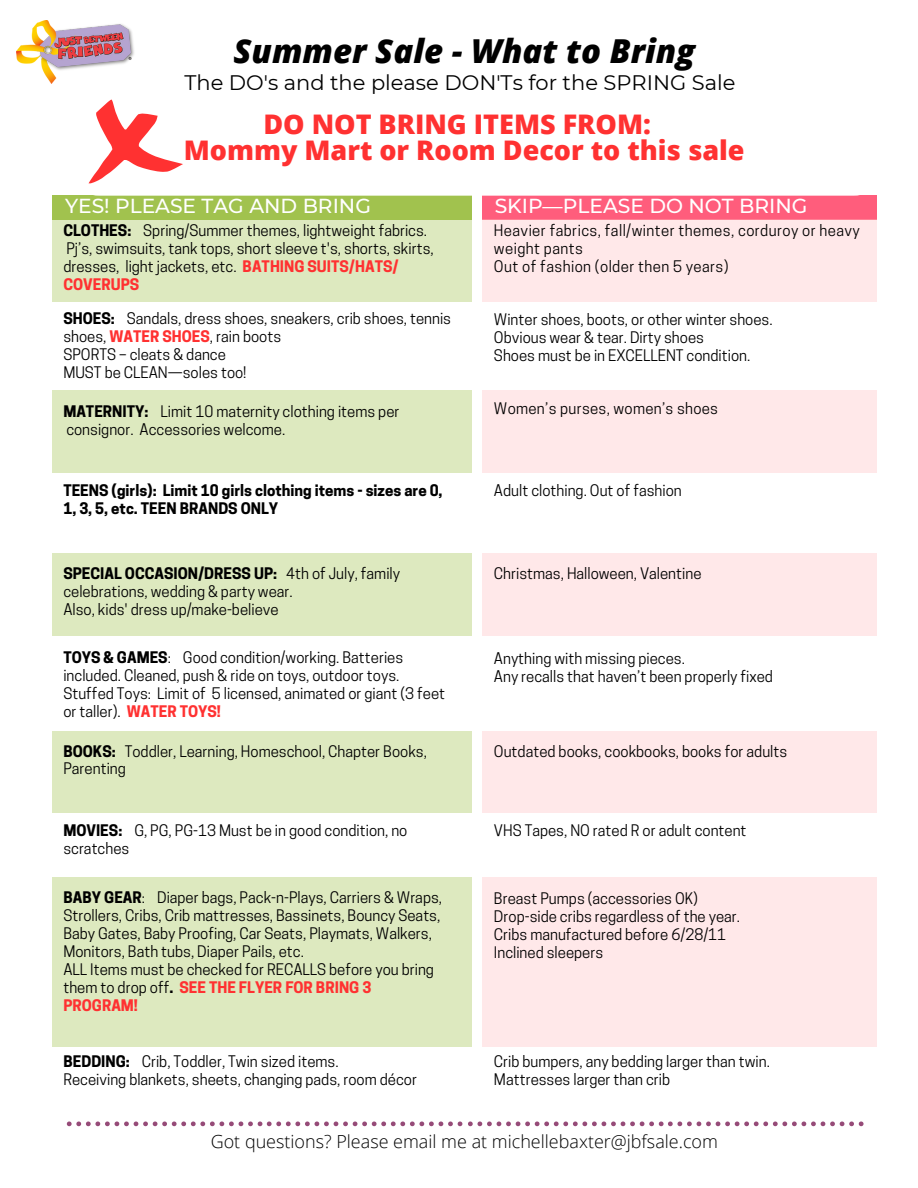
<style>
.page{position:relative;width:918px;height:1188px;background:#fff}
.page>*{position:absolute;margin:0;border:0;box-sizing:border-box;transform-origin:0 0}
.t1{font:italic 800 33px "Open Sans";color:#000}
.t2{font:800 27px/25.8px "Open Sans";color:#ff3131;text-align:center}
.t3{font:21px "Montserrat";color:#000}
.t4{font:500 20.25px "Montserrat";color:#fff}
.t5{font:300 18px "Open Sans";color:#000}
.t6{font:15px/18px "Cooper Hewitt";color:#000}
.t7{font:15px/17.9px "Cooper Hewitt";letter-spacing:.025em;color:#000}
.t8{font:700 15px/17.9px "Cooper Hewitt";color:#000}
.t9{font:15px "Cooper Hewitt";letter-spacing:.02em;color:#000}
.s1{font-weight:700}
.s2{font-weight:700;color:#ff3131}
</style>
<div class="page">
<div style="left:52px;top:195px;width:419px;height:24px;background:#a1c24e"></div>
<div style="left:482px;top:195px;width:395px;height:24px;background:#ff5d7c"></div>
<div style="left:52px;top:219px;width:419px;height:82px;background:#dde9bf"></div>
<div style="left:482px;top:219px;width:395px;height:82px;background:#ffe8e9"></div>
<div style="left:52px;top:391px;width:419px;height:82px;background:#dde9bf"></div>
<div style="left:482px;top:391px;width:395px;height:82px;background:#ffe8e9"></div>
<div style="left:52px;top:553px;width:419px;height:82px;background:#dde9bf"></div>
<div style="left:482px;top:553px;width:395px;height:82px;background:#ffe8e9"></div>
<div style="left:52px;top:731px;width:419px;height:82px;background:#dde9bf"></div>
<div style="left:482px;top:731px;width:395px;height:82px;background:#ffe8e9"></div>
<div style="left:52px;top:877px;width:419px;height:170px;background:#dde9bf"></div>
<div style="left:482px;top:877px;width:395px;height:170px;background:#ffe8e9"></div>
<img style="left:17px;top:20px;width:117px;height:63px">
<svg style="left:67px;top:1122px;width:395px;height:4px"></svg>
<svg style="left:468px;top:1122px;width:396px;height:4px"></svg>
<div style="left:63px;top:124px;width:827px;height:72px;background:#fff;border-radius:36px"></div>
<svg style="left:89px;top:100px;width:94px;height:83px"></svg>
<h1 class="t1" style="left:233px;top:28px;width:463px">Summer Sale - What to Bring</h1>
<h3 class="t3" style="left:184px;top:70px;width:553px">The DO's and the please DON'Ts for the SPRING Sale</h3>
<h2 class="t2" style="left:184px;top:111px;width:562px">DO NOT BRING ITEMS FROM:<br>Mommy Mart or Room Decor to this sale</h2>
<h3 class="t4" style="left:65px;top:194px;width:307px">YES! PLEASE TAG AND BRING</h3>
<h3 class="t4" style="left:495px;top:194px;width:314px">SKIP—PLEASE DO NOT BRING</h3>
<p class="t6" style="left:63px;top:223px;width:372px"><span class="s1">CLOTHES:</span> Spring/Summer themes, lightweight fabrics.<br>Pj’s, swimsuits, tank tops, short sleeve t's, shorts, skirts, dresses, light jackets, etc. <span class="s2">BATHING SUITS/HATS/ COVERUPS</span></p>
<p class="t7" style="left:494px;top:223px;width:367px">Heavier fabrics, fall/winter themes, corduroy or heavy weight pants<br>Out of fashion (older then 5 years)</p>
<p class="t6" style="left:63px;top:311px;width:389px"><span class="s1">SHOES:</span> Sandals, dress shoes, sneakers, crib shoes, tennis shoes, <span class="s2">WATER SHOES</span>, rain boots<br>SPORTS – cleats &amp; dance<br>MUST be CLEAN—soles too!</p>
<p class="t6" style="left:494px;top:312px;width:280px">Winter shoes, boots, or other winter shoes.<br>Obvious wear &amp; tear. Dirty shoes<br>Shoes must be in EXCELLENT condition.</p>
<p class="t6" style="left:63px;top:404px;width:338px"><span class="s1">MATERNITY:</span> Limit 10 maternity clothing items per consignor. Accessories welcome.</p>
<p class="t9" style="left:494px;top:403px;width:226px">Women’s purses, women’s shoes</p>
<p class="t8" style="left:63px;top:484px;width:381px">TEENS (girls): Limit 10 girls clothing items - sizes are 0,<br>1, 3, 5, etc. TEEN BRANDS ONLY</p>
<p class="t6" style="left:494px;top:484px;width:189px">Adult clothing. Out of fashion</p>
<p class="t6" style="left:63px;top:566px;width:338px"><span class="s1">SPECIAL OCCASION/DRESS UP:</span> 4th of July, family celebrations, wedding &amp; party wear.<br>Also, kids' dress up/make-believe</p>
<p class="t6" style="left:494px;top:566px;width:209px">Christmas, Halloween, Valentine</p>
<p class="t6" style="left:63px;top:651px;width:383px"><span class="s1">TOYS &amp; GAMES</span>: Good condition/working. Batteries included. Cleaned, push &amp; ride on toys, outdoor toys.<br>Stuffed Toys: Limit of 5 licensed, animated or giant (3 feet or taller). <span class="s2">WATER TOYS!</span></p>
<p class="t6" style="left:494px;top:652px;width:280px">Anything with missing pieces.<br>Any recalls that haven’t been properly fixed</p>
<p class="t6" style="left:63px;top:744px;width:365px"><span class="s1">BOOKS:</span> Toddler, Learning, Homeschool, Chapter Books,<br>Parenting</p>
<p class="t6" style="left:494px;top:744px;width:295px">Outdated books, cookbooks, books for adults</p>
<p class="t6" style="left:63px;top:823px;width:346px"><span class="s1">MOVIES:</span> G, PG, PG-13 Must be in good condition, no scratches</p>
<p class="t6" style="left:494px;top:823px;width:254px">VHS Tapes, NO rated R or adult content</p>
<p class="t6" style="left:63px;top:891px;width:380px"><span class="s1">BABY GEAR</span>: Diaper bags, Pack-n-Plays, Carriers &amp; Wraps, Strollers, Cribs, Crib mattresses, Bassinets, Bouncy Seats, Baby Gates, Baby Proofing, Car Seats, Playmats, Walkers, Monitors, Bath tubs, Diaper Pails, etc.<br>ALL Items must be checked for RECALLS before you bring them to drop off<span class="s1">.</span> <span class="s2">SEE THE FLYER FOR BRING 3<br>PROGRAM!</span></p>
<p class="t6" style="left:494px;top:892px;width:248px">Breast Pumps (accessories OK)<br>Drop-side cribs regardless of the year.<br>Cribs manufactured before 6/28/11<br>Inclined sleepers</p>
<p class="t6" style="left:63px;top:1055px;width:355px"><span class="s1">BEDDING:</span> Crib, Toddler, Twin sized items.<br>Receiving blankets, sheets, changing pads, room décor</p>
<p class="t6" style="left:494px;top:1055px;width:277px">Crib bumpers, any bedding larger than twin.<br>Mattresses larger than crib</p>
<p class="t5" style="left:211px;top:1129px;width:509px">Got questions? Please email me at michellebaxter@jbfsale.com</p>
</div>
